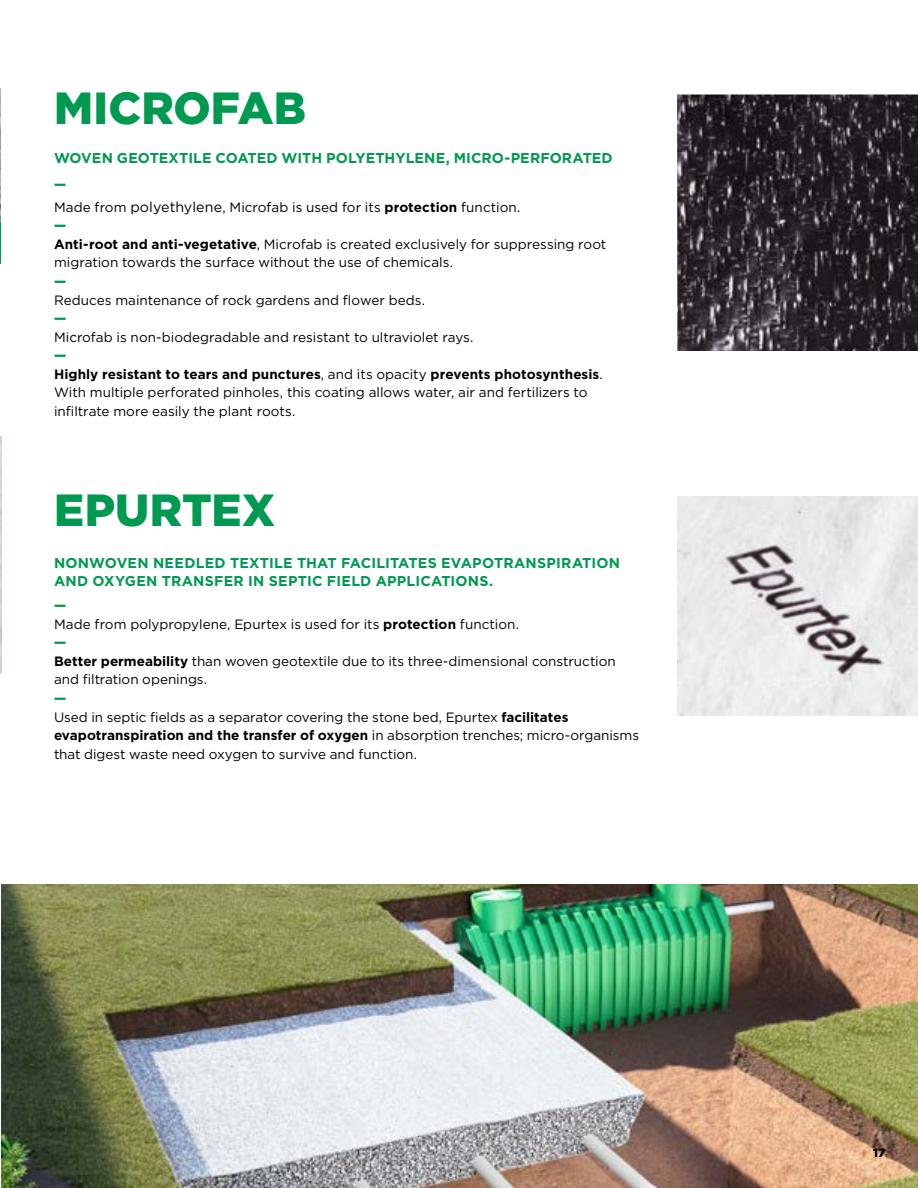
<style>
.page{position:relative;width:918px;height:1188px;background:#fff}
.page>*{position:absolute;margin:0;border:0;box-sizing:border-box;transform-origin:0 0}
.t1{font:900 45px "Gotham HTF";color:#009951}
.t2{font:700 14.25px/17.2px "Gotham HTF";letter-spacing:.01em;color:#009951}
.t3{font:13.5px/18.6px "Gotham HTF";color:#000}
.t4{font:900 13.5px "Gotham HTF";color:#009951}
.t5{font:900 12px "Gotham HTF";color:#000}
.s1{font-weight:900;color:#009951}
.s2{font-size:14.25px}
.s3{font-weight:700}
</style>
<div class="page">
<img style="left:0;top:88px;width:1px;height:135px">
<hr style="left:0;top:223px;width:1px;height:41px;background:#009951">
<img style="left:1px;top:884px;width:917px;height:304px">
<img style="left:677px;top:94px;width:241px;height:257px">
<img style="left:677px;top:497px;width:241px;height:218px">
<h1 class="t1" style="left:54px;top:82px;width:253px">MICROFAB</h1>
<p class="t2" style="left:54px;top:149px;width:560px">WOVEN GEOTEXTILE COATED WITH POLYETHYLENE, MICRO-PERFORATED</p>
<p class="t3" style="left:54px;top:172px;width:468px;line-height:23.1px"><span class="s1">—<br></span>Made from <span class="s2">polyethylene</span>, Microfab is used for its <span class="s3">protection</span> function.</p>
<p class="t3" style="left:54px;top:216px;width:554px"><span class="s1">—<br></span><span class="s3">Anti-root and anti-vegetative</span>, Microfab is created exclusively for suppressing root migration towards the surface without the use of chemicals.</p>
<p class="t4" style="left:54px;top:273px;width:14px">—</p>
<p class="t3" style="left:54px;top:290px;width:373px">Reduces maintenance of rock gardens and flower beds.</p>
<p class="t4" style="left:54px;top:311px;width:14px">—</p>
<p class="t3" style="left:54px;top:327px;width:421px">Microfab is non-biodegradable and resistant to ultraviolet rays.</p>
<p class="t3" style="left:54px;top:346px;width:550px"><span class="s1">—<br></span><span class="s3">Highly resistant to tears and punctures</span>, and its opacity <span class="s3">prevents photosynthesis</span>.<br>With multiple perforated pinholes, this coating allows water, air and fertilizers to infiltrate more easily the plant roots.</p>
<h1 class="t1" style="left:54px;top:484px;width:222px">EPURTEX</h1>
<p class="t2" style="left:54px;top:554px;width:568px">NONWOVEN NEEDLED TEXTILE THAT FACILITATES EVAPOTRANSPIRATION<br>AND OXYGEN TRANSFER IN SEPTIC FIELD APPLICATIONS.</p>
<p class="t3" style="left:54px;top:596px;width:563px"><span class="s1">—<br></span>Made from polypropylene, Epurtex is used for its <span class="s3">protection</span> function.<br><span class="s1">—<br></span><span class="s3">Better permeability</span> than woven geotextile due to its three-dimensional construction and filtration openings.</p>
<p class="t3" style="left:54px;top:689px;width:587px"><span class="s1">—<br></span>Used in septic fields as a separator covering the stone bed, Epurtex <span class="s3">facilitates evapotranspiration and the transfer of oxygen</span> in absorption trenches; micro-organisms that digest waste need oxygen to survive and function.</p>
<p class="t5" style="left:873px;top:1146px;width:14px">17</p>
</div>
